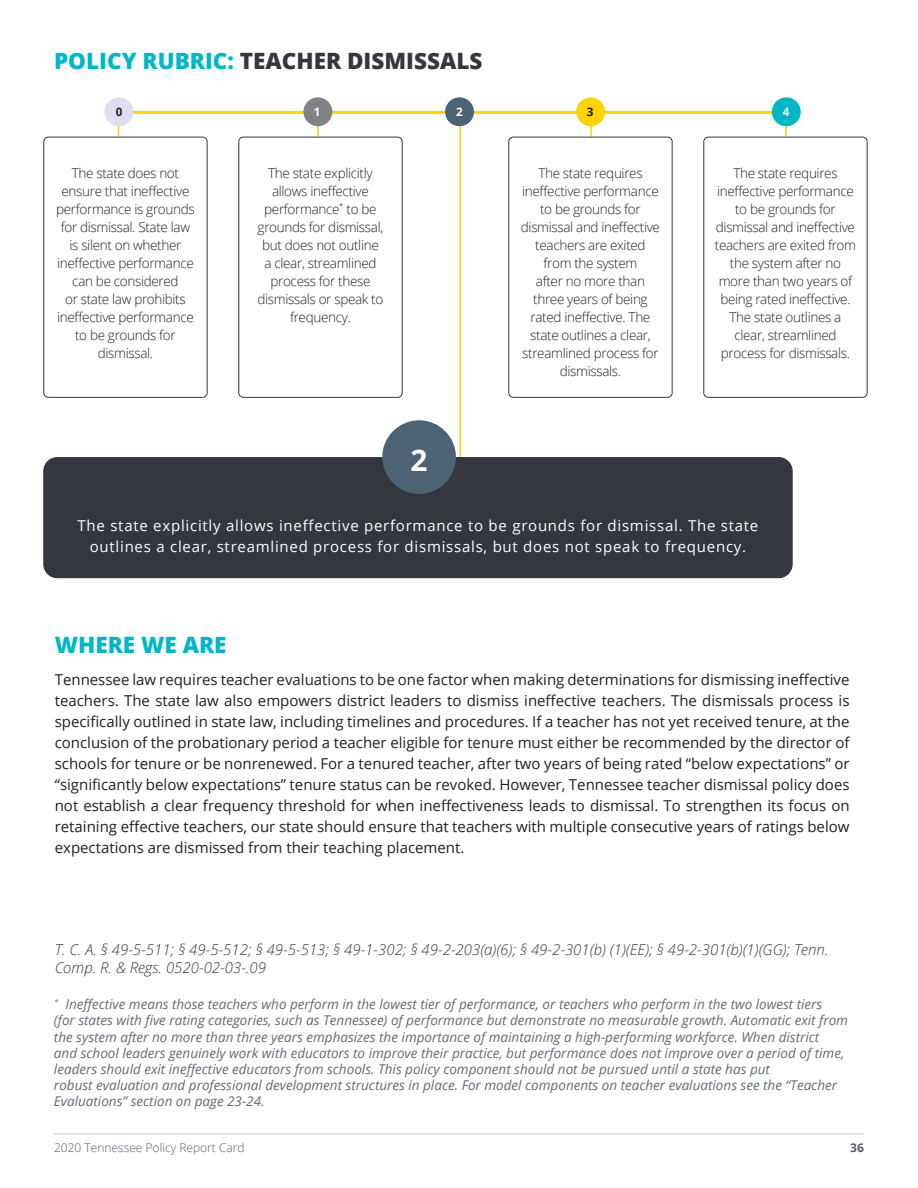
<style>
.page{position:relative;width:918px;height:1188px;background:#fff}
.page>*{position:absolute;margin:0;border:0;box-sizing:border-box;transform-origin:0 0}
.t1{font:700 29.85px "Open Sans";color:#fff}
.t2{font:800 22.5px "Open Sans";color:#34373d}
.t3{font:800 22.5px "Open Sans";color:#00b7c5}
.t4{font:15px/21px "Open Sans";color:#231f20;text-align:justify}
.Paragraph_9pt{font:15px/21px "Open Sans";letter-spacing:.05em;color:#fff;text-align:center}
.t5{font:italic 300 15px/18px "Open Sans";color:#34373d}
.t6{font:300 13.5px/18px "Open Sans";letter-spacing:-.025em;color:#231f20;text-align:center}
.t7{font:italic 13.5px/16.2px "Open Sans";color:#656b73}
.t8{font:300 12px "Open Sans";color:#585c70}
.t9{font:700 12px "Open Sans";color:#585c70}
.t10{font:700 11.7px "Open Sans";color:#fff}
.t11{font:700 11.7px "Open Sans";color:#231f20}
.s1{color:#00b7c5}
</style>
<div class="page">
<hr style="left:460px;top:112px;width:1px;height:362px;background:#fed304">
<hr style="left:785px;top:102px;width:2px;height:35px;background:#fed304">
<hr style="left:590px;top:102px;width:2px;height:35px;background:#fed304">
<hr style="left:317px;top:102px;width:2px;height:35px;background:#fed304">
<hr style="left:118px;top:102px;width:1px;height:35px;background:#fed304">
<hr style="left:124px;top:111px;width:661px;height:3px;background:#fed304">
<div style="left:43px;top:137px;width:165px;height:261px;border:1px solid #34373d;border-radius:4px"></div>
<div style="left:44px;top:458px;width:748px;height:120px;background:#34373d;border-radius:14px"></div>
<div style="left:43px;top:457px;width:750px;height:121px;border:1px solid #34373d;border-radius:14px"></div>
<div style="left:303px;top:97px;width:29px;height:29px;background:#808285;border-radius:50%"></div>
<div style="left:772px;top:97px;width:29px;height:29px;background:#00b7c5;border-radius:50%"></div>
<div style="left:576px;top:97px;width:29px;height:29px;background:#fed304;border-radius:50%"></div>
<div style="left:445px;top:97px;width:29px;height:29px;background:#4b6375;border-radius:50%"></div>
<div style="left:105px;top:97px;width:28px;height:29px;background:#dedeef;border-radius:50%"></div>
<div style="left:382px;top:420px;width:74px;height:74px;background:#4b6375;border-radius:50%"></div>
<div style="left:238px;top:137px;width:165px;height:261px;border:1px solid #34373d;border-radius:4px"></div>
<div style="left:508px;top:137px;width:165px;height:261px;border:1px solid #34373d;border-radius:4px"></div>
<div style="left:703px;top:137px;width:165px;height:261px;border:1px solid #34373d;border-radius:4px"></div>
<hr style="left:54px;top:1134px;width:810px;height:1px;background:#c2c2e0">
<p class="t2" style="left:54px;top:44px;width:430px"><span class="s1">POLICY RUBRIC:</span> TEACHER DISMISSALS</p>
<p class="t11" style="left:116px;top:104px;width:8px">0</p>
<p class="t10" style="left:314px;top:104px;width:8px">1</p>
<p class="t10" style="left:456px;top:104px;width:8px">2</p>
<p class="t11" style="left:587px;top:104px;width:8px">3</p>
<p class="t10" style="left:783px;top:104px;width:8px">4</p>
<p class="t6" style="left:56px;top:164px;width:140px">The state does not ensure that ineffective performance is grounds for dismissal. State law is silent on whether ineffective performance can be considered<br>or state law prohibits ineffective performance to be grounds for dismissal.</p>
<p class="t6" style="left:258px;top:164px;width:127px">The state explicitly allows ineffective performance<sup>*</sup> to be grounds for dismissal, but does not outline a clear, streamlined process for these dismissals or speak to frequency.</p>
<p class="t6" style="left:521px;top:164px;width:141px">The state requires ineffective performance to be grounds for dismissal and ineffective teachers are exited from the system<br>after no more than three years of being rated ineffective. The state outlines a clear, streamlined process for dismissals.</p>
<p class="t6" style="left:715px;top:164px;width:143px">The state requires ineffective performance to be grounds for dismissal and ineffective teachers are exited from the system after no more than two years of being rated ineffective.<br>The state outlines a clear, streamlined process for dismissals.</p>
<p class="t1" style="left:411px;top:439px;width:19px">2</p>
<p class="Paragraph_9pt" style="left:78px;top:515px;width:682px">The state explicitly allows ineffective performance to be grounds for dismissal. The state outlines a clear, streamlined process for dismissals, but does not speak to frequency.</p>
<p class="t3" style="left:55px;top:628px;width:173px">WHERE WE ARE</p>
<p class="t4" style="left:55px;top:668px;width:796px">Tennessee law requires teacher evaluations to be one factor when making determinations for dismissing ineffective teachers. The state law also empowers district leaders to dismiss ineffective teachers. The dismissals process is specifically outlined in state law, including timelines and procedures. If a teacher has not yet received tenure, at the conclusion of the probationary period a teacher eligible for tenure must either be recommended by the director of schools for tenure or be nonrenewed. For a tenured teacher, after two years of being rated “below expectations” or “significantly below expectations” tenure status can be revoked. However, Tennessee teacher dismissal policy does not establish a clear frequency threshold for when ineffectiveness leads to dismissal. To strengthen its focus on retaining effective teachers, our state should ensure that teachers with multiple consecutive years of ratings below expectations are dismissed from their teaching placement.</p>
<p class="t5" style="left:55px;top:940px;width:775px">T. C. A. § 49-5-511; § 49-5-512; § 49-5-513; § 49-1-302; § 49-2-203(a)(6); § 49-2-301(b) (1)(EE); § 49-2-301(b)(1)(GG); Tenn.<br>Comp. R. &amp; Regs. 0520-02-03-.09</p>
<p class="t7" style="left:54px;top:996px;width:770px"><sup>*</sup> Ineffective means those teachers who perform in the lowest tier of performance, or teachers who perform in the two lowest tiers</p>
<p class="t7" style="left:54px;top:1012px;width:796px">(for states with five rating categories, such as Tennessee) of performance but demonstrate no measurable growth. Automatic exit from the system after no more than three years emphasizes the importance of maintaining a high-performing workforce. When district<br>and school leaders genuinely work with educators to improve their practice, but performance does not improve over a period of time, leaders should exit ineffective educators from schools. This policy component should not be pursued until a state has put</p>
<p class="t7" style="left:54px;top:1077px;width:785px">robust evaluation and professional development structures in place. For model components on teacher evaluations see the “Teacher<br>Evaluations” section on page 23-24.</p>
<p class="t8" style="left:54px;top:1139px;width:192px">2020 Tennessee Policy Report Card</p>
<p class="t9" style="left:850px;top:1139px;width:15px">36</p>
</div>
